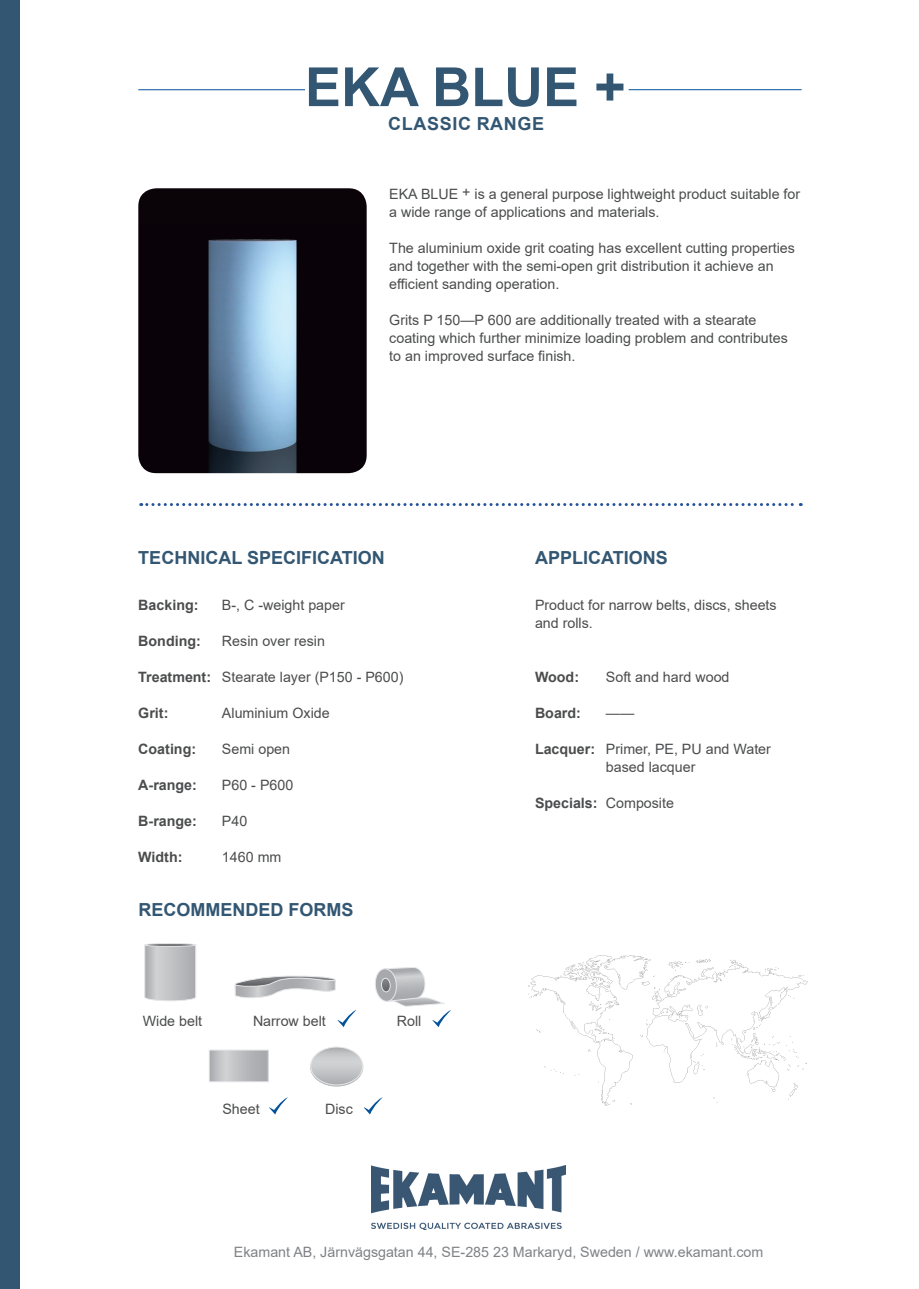
<style>
.page{position:relative;width:919px;height:1289px;background:#fff}
.page>*{position:absolute;margin:0;border:0;box-sizing:border-box;transform-origin:0 0}
.t1{font:700 54px "Arial";color:#335773}
.t2{font:700 18px "Arial";color:#335773}
.t3{font:700 18px "Arial";letter-spacing:.035em;color:#335773}
.t4{font:14.25px/18px "Arial";color:#4b4c4d}
.t5{font:700 14.25px "Arial";color:#4b4c4d}
.t6{font:14.25px "Arial";color:#808285}
</style>
<div class="page">
<div style="left:0;top:0;width:19px;height:1288px;background:#335773"></div>
<img style="left:371px;top:1165px;width:195px;height:64px">
<svg style="left:528px;top:955px;width:279px;height:150px"></svg>
<svg style="left:144px;top:943px;width:52px;height:58px;background:#c0c1c4"></svg>
<div style="left:144px;top:943px;width:52px;height:3px;border:1px solid #e6e7e9;border-radius:50%"></div>
<svg style="left:211px;top:1051px;width:55px;height:29px;background:#babcbe"></svg>
<div style="left:209px;top:1049px;width:59px;height:33px;border:1px solid #e6e7e9"></div>
<svg style="left:234px;top:975px;width:102px;height:23px"></svg>
<svg style="left:311px;top:1048px;width:51px;height:36px;background:#cdced0"></svg>
<div style="left:311px;top:1046px;width:52px;height:39px;border:1px solid #e6e7e9;border-radius:50%"></div>
<svg style="left:141px;top:503px;width:660px;height:3px"></svg>
<hr style="left:138px;top:89px;width:167px;height:1px;background:#01529b">
<hr style="left:628px;top:89px;width:173px;height:1px;background:#01529b">
<svg style="left:364px;top:1097px;width:18px;height:17px"></svg>
<svg style="left:269px;top:1097px;width:18px;height:17px"></svg>
<svg style="left:375px;top:967px;width:76px;height:60px"></svg>
<svg style="left:338px;top:1010px;width:18px;height:17px"></svg>
<img style="left:138px;top:188px;width:228px;height:285px">
<p class="t1" style="left:305px;top:49px;width:322px">EKA BLUE +</p>
<p class="t3" style="left:388px;top:111px;width:157px">CLASSIC RANGE</p>
<p class="t4" style="left:389px;top:184px;width:412px">EKA BLUE + is a general purpose lightweight product suitable for</p>
<p class="t4" style="left:389px;top:202px;width:272px">a wide range of applications and materials.</p>
<p class="t4" style="left:389px;top:238px;width:407px">The aluminium oxide grit coating has excellent cutting properties and together with the semi-open grit distribution it achieve an efficient sanding operation.</p>
<p class="t4" style="left:389px;top:310px;width:368px">Grits P 150—P 600 are additionally treated with a stearate</p>
<p class="t4" style="left:389px;top:328px;width:400px">coating which further minimize loading problem and contributes</p>
<p class="t4" style="left:389px;top:346px;width:188px">to an improved surface finish.</p>
<p class="t2" style="left:138px;top:544px;width:248px">TECHNICAL SPECIFICATION</p>
<p class="t2" style="left:535px;top:544px;width:134px">APPLICATIONS</p>
<p class="t5" style="left:138px;top:595px;width:62px">Backing:</p>
<p class="t5" style="left:138px;top:631px;width:64px">Bonding:</p>
<p class="t5" style="left:138px;top:667px;width:74px">Treatment:</p>
<p class="t5" style="left:138px;top:703px;width:32px">Grit:</p>
<p class="t5" style="left:138px;top:739px;width:59px">Coating:</p>
<p class="t5" style="left:138px;top:775px;width:60px">A-range:</p>
<p class="t5" style="left:138px;top:811px;width:60px">B-range:</p>
<p class="t5" style="left:138px;top:847px;width:46px">Width:</p>
<p class="t4" style="left:222px;top:596px;width:124px">B-, C -weight paper</p>
<p class="t4" style="left:222px;top:632px;width:104px">Resin over resin</p>
<p class="t4" style="left:222px;top:668px;width:183px">Stearate layer (P150 - P600)</p>
<p class="t4" style="left:222px;top:704px;width:109px">Aluminium Oxide</p>
<p class="t4" style="left:222px;top:740px;width:70px">Semi open</p>
<p class="t4" style="left:222px;top:776px;width:73px">P60 - P600</p>
<p class="t4" style="left:222px;top:812px;width:27px">P40</p>
<p class="t4" style="left:222px;top:848px;width:61px">1460 mm</p>
<p class="t2" style="left:138px;top:897px;width:217px">RECOMMENDED FORMS</p>
<p class="t4" style="left:143px;top:1011px;width:61px">Wide belt</p>
<p class="t4" style="left:253px;top:1011px;width:74px">Narrow belt</p>
<p class="t4" style="left:397px;top:1011px;width:26px">Roll</p>
<p class="t4" style="left:222px;top:1100px;width:39px">Sheet</p>
<p class="t4" style="left:325px;top:1100px;width:29px">Disc</p>
<p class="t4" style="left:535px;top:596px;width:243px">Product for narrow belts, discs, sheets</p>
<p class="t4" style="left:535px;top:614px;width:59px">and rolls.</p>
<p class="t5" style="left:535px;top:667px;width:46px">Wood:</p>
<p class="t5" style="left:535px;top:703px;width:47px">Board:</p>
<p class="t5" style="left:535px;top:739px;width:62px">Lacquer:</p>
<p class="t5" style="left:535px;top:793px;width:64px">Specials:</p>
<p class="t4" style="left:606px;top:668px;width:125px">Soft and hard wood</p>
<p class="t4" style="left:606px;top:704px;width:30px">——</p>
<p class="t4" style="left:606px;top:740px;width:166px">Primer, PE, PU and Water based lacquer</p>
<p class="t4" style="left:606px;top:794px;width:70px">Composite</p>
<p class="t6" style="left:234px;top:1242px;width:531px">Ekamant AB, Järnvägsgatan 44, SE-285 23 Markaryd, Sweden / www.ekamant.com</p>
</div>
